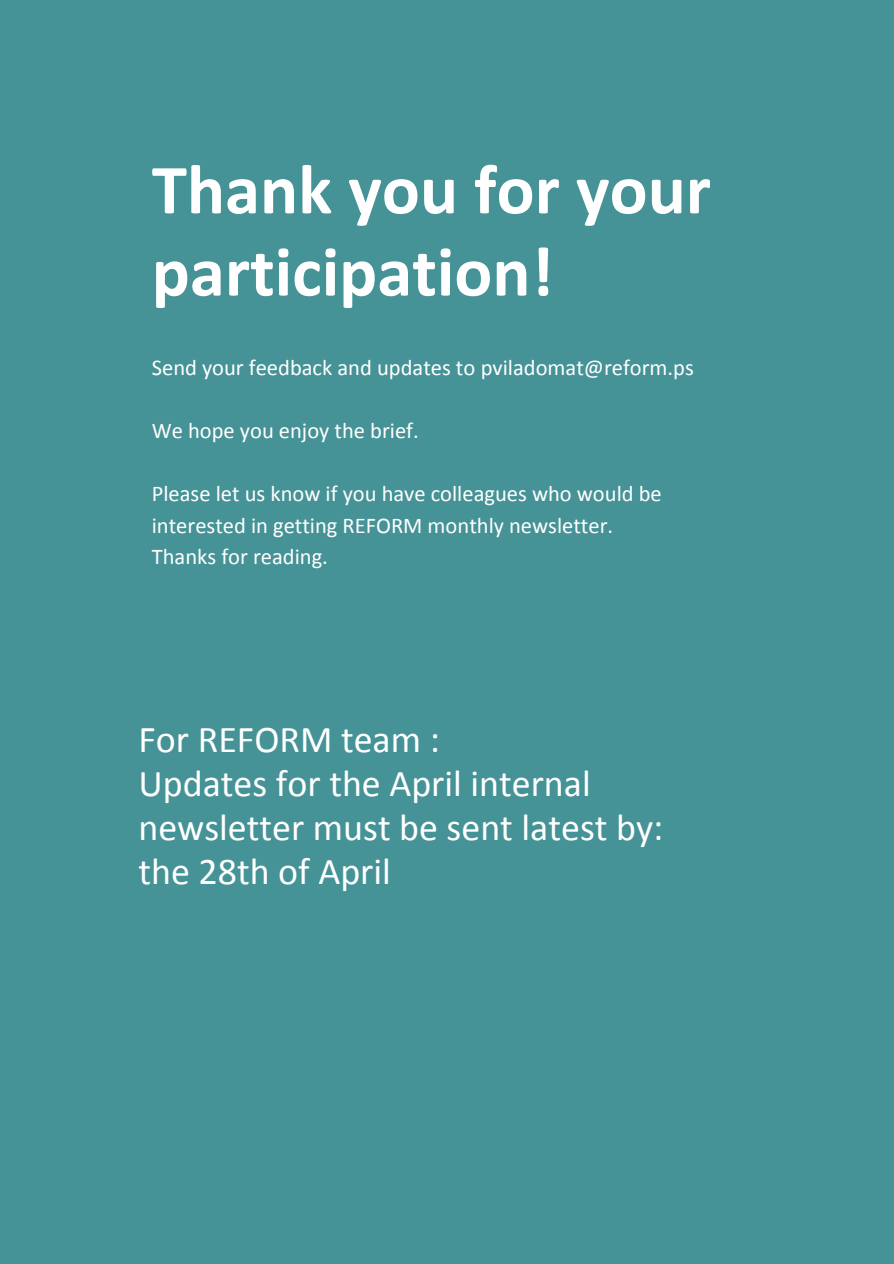
<style>
.page{position:relative;width:894px;height:1264px;background:#fff}
.page>*{position:absolute;margin:0;border:0;box-sizing:border-box;transform-origin:0 0}
.t1{font:700 70.95px/82.2px "Calibri";color:#fff}
.t2{font:37.95px/44px "Calibri";color:#fff}
.t3{font:22.5px/31.5px "Calibri";color:#fff}
</style>
<div class="page">
<div style="left:0;top:0;width:893px;height:1263px;background:#469397"></div>
<h1 class="t1" style="left:152px;top:154px;width:560px">Thank you for your participation!</h1>
<p class="t3" style="left:152px;top:353px;width:543px">Send your feedback and updates to pviladomat@reform.ps</p>
<p class="t3" style="left:152px;top:416px;width:268px">We hope you enjoy the brief.</p>
<p class="t3" style="left:152px;top:479px;width:511px">Please let us know if you have colleagues who would be interested in getting REFORM monthly newsletter.<br>Thanks for reading.</p>
<h2 class="t2" style="left:138px;top:721px;width:526px">For REFORM team :<br>Updates for the April internal newsletter must be sent latest by: the 28th of April</h2>
</div>
